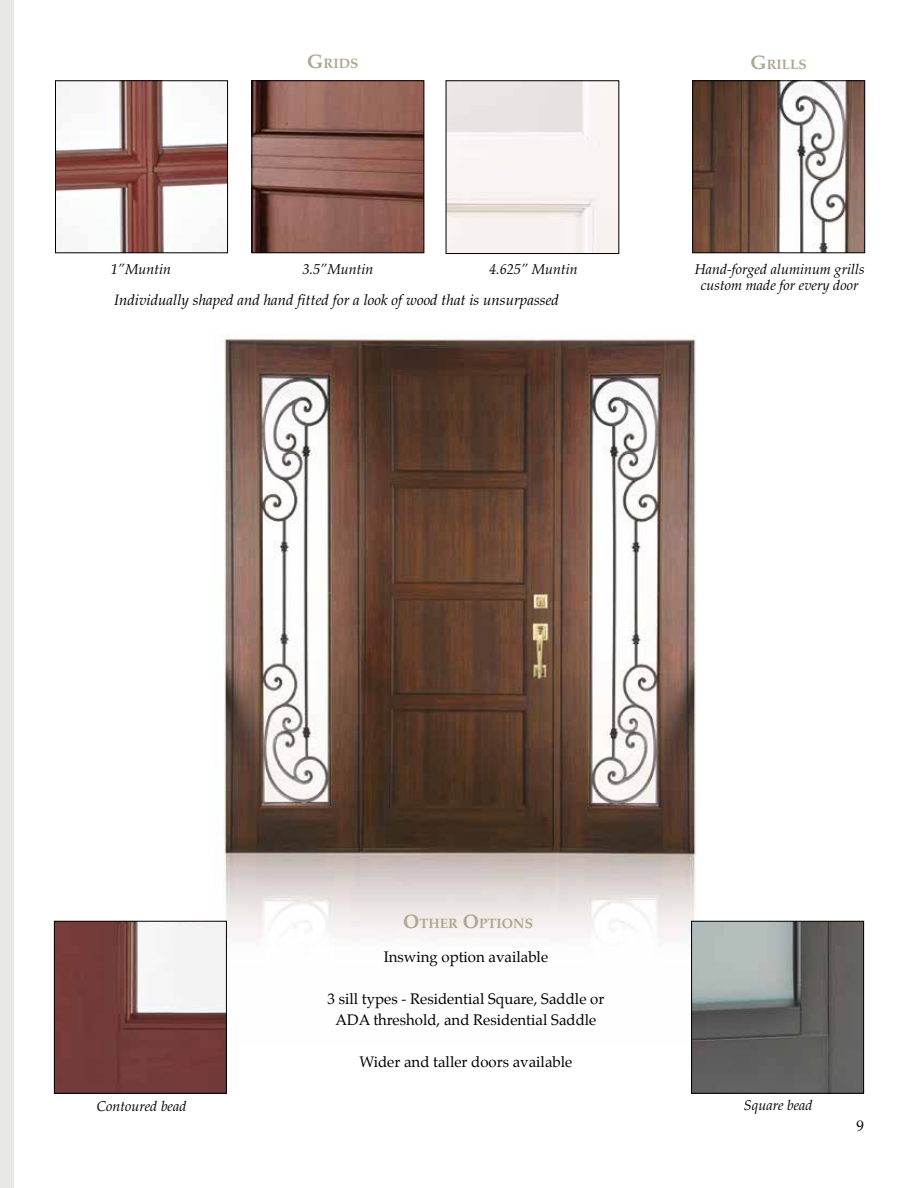
<style>
.page{position:relative;width:918px;height:1188px;background:#fff}
.page>*{position:absolute;margin:0;border:0;box-sizing:border-box;transform-origin:0 0}
.t1{font:15px/21px "Palatino";color:#000;text-align:center}
.t2{font:italic 15px "Palatino";color:#000}
.t3{font:italic 14.25px/15.8px "Palatino";color:#000;text-align:center}
.t4{font:700 13.65px "Palatino";color:#afa790}
.s1{font-size:19.5px}
</style>
<div class="page">
<div style="left:0;top:0;width:14px;height:1188px;background:#e8e9e5"></div>
<img style="left:213px;top:333px;width:492px;height:605px">
<img style="left:694px;top:82px;width:169px;height:169px">
<div style="left:692px;top:80px;width:173px;height:173px;border:1px solid #000"></div>
<img style="left:57px;top:82px;width:169px;height:169px">
<div style="left:55px;top:80px;width:173px;height:173px;border:1px solid #000"></div>
<img style="left:253px;top:82px;width:169px;height:169px">
<div style="left:251px;top:80px;width:173px;height:173px;border:1px solid #000"></div>
<img style="left:693px;top:923px;width:169px;height:169px">
<div style="left:691px;top:921px;width:173px;height:173px;border:1px solid #000"></div>
<img style="left:56px;top:923px;width:169px;height:169px">
<div style="left:54px;top:921px;width:173px;height:173px;border:1px solid #000"></div>
<div style="left:446px;top:80px;width:173px;height:174px;border:1px solid #000"></div>
<p class="t4" style="left:307px;top:56px;width:42px"><span class="s1">G</span>RIDS</p>
<p class="t4" style="left:750px;top:56px;width:56px"><span class="s1">G</span>RILLS</p>
<p class="t3" style="left:111px;top:261px;width:62px">1”Muntin</p>
<p class="t2" style="left:114px;top:292px;width:446px">Individually shaped and hand fitted for a look of wood that is unsurpassed</p>
<p class="t3" style="left:302px;top:261px;width:72px">3.5”Muntin</p>
<p class="t3" style="left:489px;top:261px;width:90px">4.625” Muntin</p>
<p class="t3" style="left:695px;top:261px;width:172px">Hand-forged aluminum grills custom made for every door</p>
<p class="t4" style="left:403px;top:916px;width:130px"><span class="s1">O</span>THER <span class="s1">O</span>PTIONS</p>
<p class="t3" style="left:97px;top:1098px;width:91px">Contoured bead</p>
<p class="t1" style="left:384px;top:946px;width:166px">Inswing option available</p>
<p class="t1" style="left:327px;top:988px;width:278px">3 sill types - Residential Square, Saddle or<br>ADA threshold, and Residential Saddle</p>
<p class="t1" style="left:360px;top:1051px;width:214px">Wider and taller doors available</p>
<p class="t3" style="left:744px;top:1097px;width:70px">Square bead</p>
<p class="t1" style="left:856px;top:1116px;width:9px">9</p>
</div>
